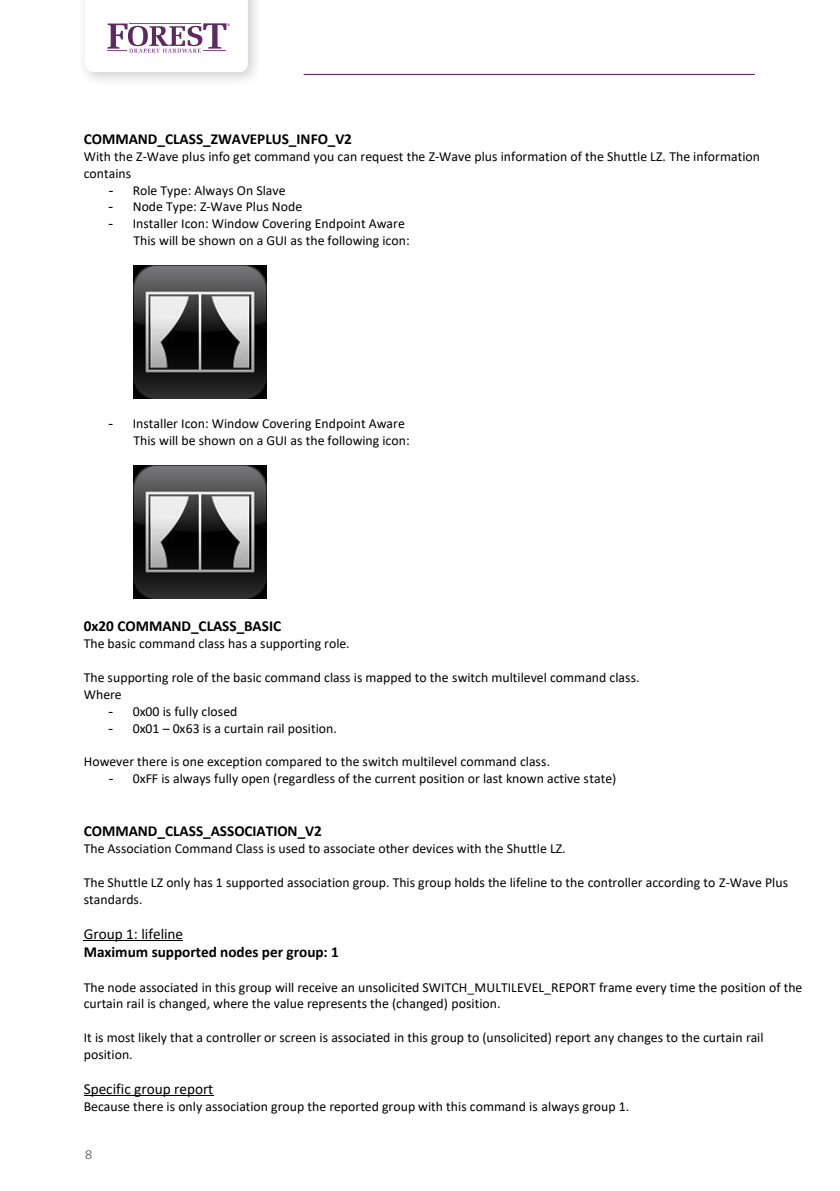
<style>
.page{position:relative;width:840px;height:1191px;background:#fff}
.page>*{position:absolute;margin:0;border:0;box-sizing:border-box;transform-origin:0 0}
.t1{font:700 15.2px "Calibri";color:#000}
.t2{font:15.2px "Calibri";color:#000}
.t3{font:13.8px/16.8px "Calibri";color:#000}
.t4{font:12.8px "Syntax";color:#706f6f}
.s1{font-family:"Arial"}
</style>
<div class="page">
<hr style="left:303px;top:74px;width:451px;height:1px;background:#610c53">
<div style="left:77px;top:0;width:187px;height:88px;background:#000;opacity:.2"></div>
<svg style="left:85px;top:0;width:163px;height:72px"></svg>
<img style="left:133px;top:266px;width:133px;height:132px">
<img style="left:133px;top:465px;width:133px;height:133px">
<hr style="left:84px;top:940px;width:99px;height:1px;background:#000">
<hr style="left:84px;top:1095px;width:129px;height:1px;background:#000">
<p class="t1" style="left:84px;top:128px;width:269px">COMMAND_CLASS_ZWAVEPLUS_INFO_V2</p>
<p class="t3" style="left:84px;top:148px;width:677px">With the Z-Wave plus info get command you can request the Z-Wave plus information of the Shuttle LZ. The information contains</p>
<p class="t3" style="left:109px;top:181px;width:178px"><span class="s1">-</span> Role Type: Always On Slave</p>
<p class="t3" style="left:109px;top:198px;width:195px"><span class="s1">-</span> Node Type: Z-Wave Plus Node</p>
<p class="t3" style="left:133px;top:215px;width:278px;text-indent:-25px"><span class="s1">-</span> Installer Icon: Window Covering Endpoint Aware<br>This will be shown on a GUI as the following icon:</p>
<p class="t3" style="left:133px;top:415px;width:277px;text-indent:-25px"><span class="s1">-</span> Installer Icon: Window Covering Endpoint Aware<br>This will be shown on a GUI as the following icon:</p>
<p class="t1" style="left:84px;top:615px;width:199px">0x20 COMMAND_CLASS_BASIC</p>
<p class="t3" style="left:84px;top:635px;width:267px">The basic command class has a supporting role.</p>
<p class="t3" style="left:84px;top:669px;width:557px">The supporting role of the basic command class is mapped to the switch multilevel command class.<br>Where</p>
<p class="t3" style="left:109px;top:702px;width:130px"><span class="s1">-</span> 0x00 is fully closed</p>
<p class="t3" style="left:109px;top:719px;width:230px"><span class="s1">-</span> 0x01 – 0x63 is a curtain rail position.</p>
<p class="t3" style="left:84px;top:753px;width:467px">However there is one exception compared to the switch multilevel command class.</p>
<p class="t3" style="left:109px;top:770px;width:509px"><span class="s1">-</span> 0xFF is always fully open (regardless of the current position or last known active state)</p>
<p class="t1" style="left:84px;top:820px;width:239px">COMMAND_CLASS_ASSOCIATION_V2</p>
<p class="t3" style="left:84px;top:840px;width:483px">The Association Command Class is used to associate other devices with the Shuttle LZ.</p>
<p class="t3" style="left:84px;top:873px;width:705px">The Shuttle LZ only has 1 supported association group. This group holds the lifeline to the controller according to Z-Wave Plus standards.</p>
<p class="t2" style="left:84px;top:923px;width:101px">Group 1: lifeline</p>
<p class="t1" style="left:84px;top:941px;width:256px">Maximum supported nodes per group: 1</p>
<p class="t3" style="left:84px;top:978px;width:719px">The node associated in this group will receive an unsolicited SWITCH_MULTILEVEL_REPORT frame every time the position of the curtain rail is changed, where the value represents the (changed) position.</p>
<p class="t3" style="left:84px;top:1028px;width:681px">It is most likely that a controller or screen is associated in this group to (unsolicited) report any changes to the curtain rail position.</p>
<p class="t2" style="left:84px;top:1078px;width:131px">Specific group report</p>
<p class="t3" style="left:84px;top:1097px;width:546px">Because there is only association group the reported group with this command is always group 1.</p>
<p class="t4" style="left:85px;top:1147px;width:9px">8</p>
</div>
